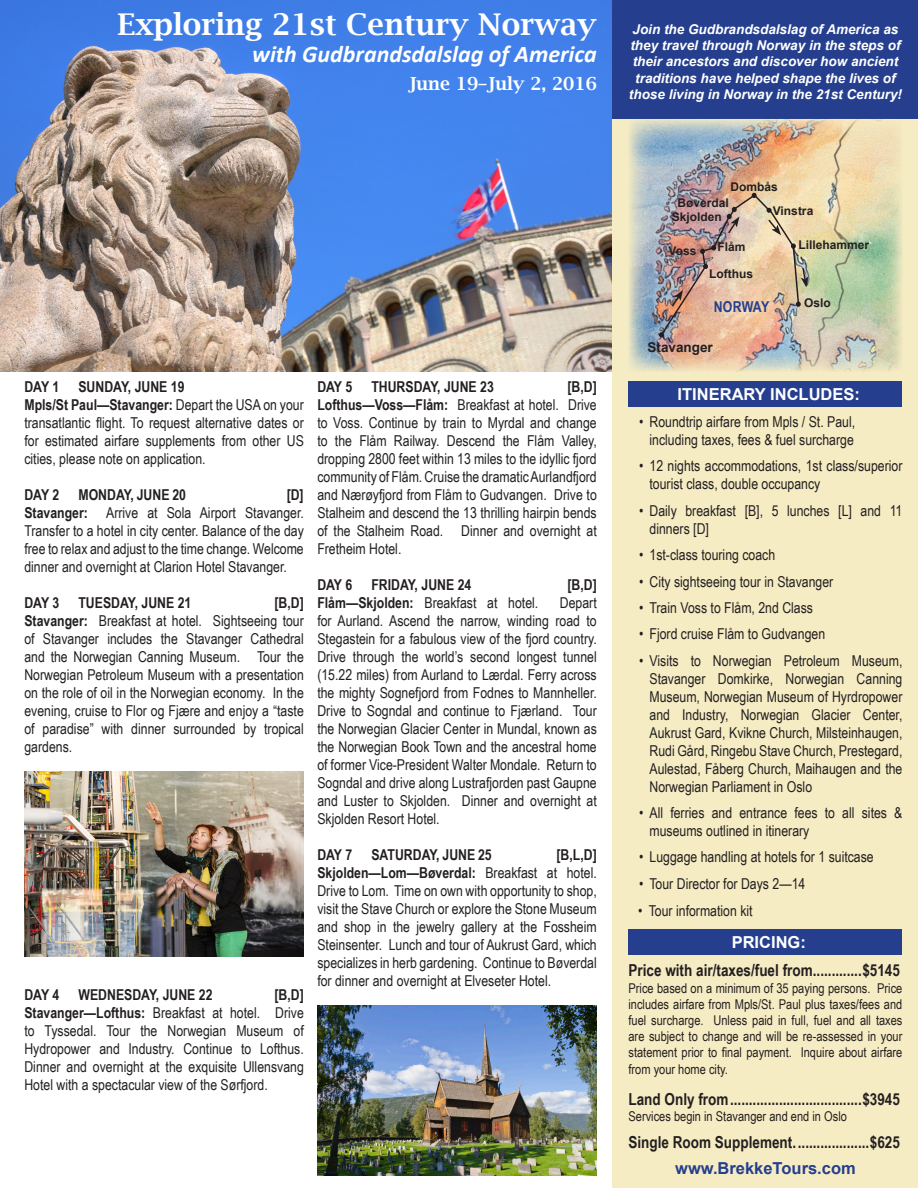
<style>
.page{position:relative;width:918px;height:1188px;background:#fff}
.page>*{position:absolute;margin:0;border:0;box-sizing:border-box;transform-origin:0 0}
.t1{font:600 30px "Lucida Bright";color:#fff}
.t2{font:italic 700 24px "Calibri";color:#fff}
.t3{font:600 18px "Lucida Bright";color:#fff}
.t4{font:700 16.5px "Arial Narrow";color:#231f20}
.t5{font:700 16.5px "Arial";color:#fff}
.t6{font:700 16.5px "Arial";color:#253f8e}
.t7{font:15px/18px "Arial Narrow";color:#231f20;text-align:justify}
.t8{font:700 15px "Arial Narrow";color:#231f20}
.t9{font:700 15px "Arial Narrow";letter-spacing:.005em;color:#253f8e}
.t10{font:13.5px/16.2px "Arial Narrow";color:#231f20;text-align:justify}
.t11{font:italic 700 13.5px/16.2px "Arial";color:#fff;text-align:center}
.t12{font:700 13.5px "Arial";color:#231f20}
.t13{font:700 12px "Arial";color:#231f20}
.s1{font-weight:700}
.s2{font-style:inherit}
</style>
<div class="page">
<img style="left:0;top:0;width:613px;height:372px">
<div style="left:613px;top:0;width:305px;height:1188px;background:#f6ecc4"></div>
<div style="left:629px;top:381px;width:273px;height:26px;background:#253f8e"></div>
<div style="left:629px;top:929px;width:273px;height:26px;background:#253f8e"></div>
<div style="left:613px;top:0;width:305px;height:119px;background:#253f8e"></div>
<img style="left:24px;top:771px;width:280px;height:186px">
<img style="left:317px;top:1005px;width:280px;height:170px">
<img style="left:629px;top:119px;width:273px;height:253px">
<img style="left:659px;top:193px;width:149px;height:145px">
<p class="t1" style="left:117px;top:7px;width:481px">Exploring 21st Century Norway</p>
<p class="t2" style="left:252px;top:38px;width:346px">with Gudbrandsdalslag of America</p>
<p class="t3" style="left:408px;top:73px;width:190px">June 19–July 2, 2016</p>
<p class="t11" style="left:629px;top:22px;width:275px">Join the Gudbrandsdalslag of America as they travel through Norway in the steps of their ancestors and discover how ancient traditions have helped shape the lives of those living in Norway in the 21st Century!</p>
<p class="t8" style="left:24px;top:376px;width:36px">DAY 1</p>
<p class="t8" style="left:78px;top:376px;width:108px">SUNDAY, JUNE 19</p>
<p class="t7" style="left:24px;top:395px;width:281px"><span class="s1">Mpls/St Paul—Stavanger:</span> Depart the USA on your transatlantic flight. To request alternative dates or for estimated airfare supplements from other US cities, please note on application.</p>
<p class="t8" style="left:24px;top:484px;width:36px">DAY 2</p>
<p class="t8" style="left:78px;top:484px;width:109px">MONDAY, JUNE 20</p>
<p class="t8" style="left:287px;top:484px;width:19px">[D]</p>
<p class="t7" style="left:24px;top:503px;width:281px"><span class="s1">Stavanger:</span> Arrive at Sola Airport Stavanger.<br>Transfer to a hotel in city center. Balance of the day free to relax and adjust to the time change. Welcome dinner and overnight at Clarion Hotel Stavanger.</p>
<p class="t8" style="left:24px;top:592px;width:36px">DAY 3</p>
<p class="t8" style="left:78px;top:592px;width:115px">TUESDAY, JUNE 21</p>
<p class="t8" style="left:275px;top:592px;width:31px">[B,D]</p>
<p class="t7" style="left:24px;top:611px;width:281px"><span class="s1">Stavanger:</span> Breakfast at hotel. Sightseeing tour of Stavanger includes the Stavanger Cathedral and the Norwegian Canning Museum. Tour the Norwegian Petroleum Museum with a presentation on the role of oil in the Norwegian economy. In the evening, cruise to Flor og Fjære and enjoy a “taste of paradise” with dinner surrounded by tropical gardens.</p>
<p class="t8" style="left:24px;top:983px;width:36px">DAY 4</p>
<p class="t8" style="left:78px;top:983px;width:136px">WEDNESDAY, JUNE 22</p>
<p class="t8" style="left:274px;top:983px;width:31px">[B,D]</p>
<p class="t7" style="left:24px;top:1003px;width:281px"><span class="s1">Stavanger—Lofthus:</span> Breakfast at hotel. Drive to Tyssedal. Tour the Norwegian Museum of Hydropower and Industry. Continue to Lofthus.<br>Dinner and overnight at the exquisite Ullensvang Hotel with a spectacular view of the Sørfjord.</p>
<p class="t8" style="left:317px;top:376px;width:36px">DAY 5</p>
<p class="t8" style="left:371px;top:376px;width:124px">THURSDAY, JUNE 23</p>
<p class="t8" style="left:567px;top:376px;width:31px">[B,D]</p>
<p class="t7" style="left:317px;top:395px;width:281px"><span class="s1">Lofthus—Voss—Flåm:</span> Breakfast at hotel. Drive to Voss. Continue by train to Myrdal and change to the Flåm Railway. Descend the Flåm Valley, dropping 2800 feet within 13 miles to the idyllic fjord community of Flåm. Cruise the dramatic Aurlandfjord and Nærøyfjord from Flåm to Gudvangen. Drive to Stalheim and descend the 13 thrilling hairpin bends of the Stalheim Road. Dinner and overnight at Fretheim Hotel.</p>
<p class="t8" style="left:317px;top:574px;width:36px">DAY 6</p>
<p class="t8" style="left:371px;top:574px;width:102px">FRIDAY, JUNE 24</p>
<p class="t8" style="left:567px;top:574px;width:31px">[B,D]</p>
<p class="t7" style="left:317px;top:593px;width:222px"><span class="s1">Flåm—Skjolden:</span> Breakfast at hotel.</p>
<p class="t7" style="left:317px;top:593px;width:281px;text-indent:243px">Depart for Aurland. Ascend the narrow, winding road to Stegastein for a fabulous view of the fjord country.<br>Drive through the world’s second longest tunnel (15.22 miles) from Aurland to Lærdal. Ferry across the mighty Sognefjord from Fodnes to Mannheller.<br>Drive to Sogndal and continue to Fjærland. Tour the Norwegian Glacier Center in Mundal, known as the Norwegian Book Town and the ancestral home of former Vice-President Walter Mondale. Return to Sogndal and drive along Lustrafjorden past Gaupne and Luster to Skjolden. Dinner and overnight at Skjolden Resort Hotel.</p>
<p class="t8" style="left:317px;top:844px;width:36px">DAY 7</p>
<p class="t8" style="left:371px;top:844px;width:122px">SATURDAY, JUNE 25</p>
<p class="t8" style="left:557px;top:844px;width:42px">[B,L,D]</p>
<p class="t7" style="left:317px;top:863px;width:281px"><span class="s1">Skjolden—Lom—Bøverdal:</span> Breakfast at hotel.<br>Drive to Lom. Time on own with opportunity to shop, visit the Stave Church or explore the Stone Museum and shop in the jewelry gallery at the Fossheim Steinsenter. Lunch and tour of Aukrust Gard, which specializes in herb gardening. Continue to Bøverdal for dinner and overnight at Elveseter Hotel.</p>
<p class="t13" style="left:730px;top:179px;width:49px">Dombås</p>
<p class="t13" style="left:773px;top:202px;width:42px">Vinstra</p>
<p class="t13" style="left:798px;top:237px;width:72px">Lillehammer</p>
<p class="t13" style="left:678px;top:195px;width:53px">Bøverdal</p>
<p class="t13" style="left:672px;top:209px;width:52px">Skjolden</p>
<p class="t13" style="left:669px;top:243px;width:29px">Voss</p>
<p class="t13" style="left:718px;top:239px;width:30px">Flåm</p>
<p class="t13" style="left:709px;top:266px;width:45px">Lofthus</p>
<p class="t9" style="left:714px;top:296px;width:57px">NORWAY</p>
<p class="t12" style="left:648px;top:338px;width:67px">Stavanger</p>
<p class="t13" style="left:804px;top:295px;width:28px">Oslo</p>
<p class="t5" style="left:678px;top:383px;width:184px">ITINERARY INCLUDES:</p>
<p class="t7" style="left:639px;top:412px;width:218px;text-align:right">• Roundtrip airfare from Mpls / St. Paul, including taxes, fees &amp; fuel surcharge</p>
<p class="t7" style="left:650px;top:457px;width:254px;text-indent:-10px">• 12 nights accommodations, 1st class/superior tourist class, double occupancy</p>
<p class="t7" style="left:650px;top:501px;width:254px;text-indent:-10px">• Daily breakfast [B], 5 lunches [L] and 11 dinners [D]</p>
<p class="t7" style="left:639px;top:545px;width:138px">• 1st-class touring coach</p>
<p class="t7" style="left:639px;top:572px;width:196px">• City sightseeing tour in Stavanger</p>
<p class="t7" style="left:639px;top:598px;width:176px">• Train Voss to Flåm, 2nd Class</p>
<p class="t7" style="left:639px;top:624px;width:188px">• Fjord cruise Flåm to Gudvangen</p>
<p class="t7" style="left:650px;top:651px;width:254px;text-indent:-10px">• Visits to Norwegian Petroleum Museum, Stavanger Domkirke, Norwegian Canning Museum, Norwegian Museum of Hyrdropower and Industry, Norwegian Glacier Center, Aukrust Gard, Kvikne Church, Milsteinhaugen, Rudi Gård, Ringebu Stave Church, Prestegard, Aulestad, Fåberg Church, Maihaugen and the Norwegian Parliament in Oslo</p>
<p class="t7" style="left:650px;top:803px;width:254px;text-indent:-10px">• All ferries and entrance fees to all sites &amp; museums outlined in itinerary</p>
<p class="t7" style="left:639px;top:848px;width:236px">• Luggage handling at hotels for 1 suitcase</p>
<p class="t7" style="left:639px;top:874px;width:168px">• Tour Director for Days 2—14</p>
<p class="t7" style="left:638px;top:901px;width:116px">• Tour information kit</p>
<p class="t5" style="left:732px;top:931px;width:76px">PRICING:</p>
<p class="t4" style="left:629px;top:958px;width:273px">Price with air/taxes/fuel from.............$5145</p>
<p class="t10" style="left:629px;top:979px;width:275px">Price based on a minimum of 35 paying persons. Price includes airfare from Mpls/St. Paul plus taxes/fees and fuel surcharge. Unless paid in full, fuel and all taxes are subject to change and will be re-assessed in your statement prior to final payment. Inquire about airfare from your home city.</p>
<p class="t4" style="left:629px;top:1087px;width:273px">Land Only from...................................$3945</p>
<p class="t10" style="left:629px;top:1108px;width:220px">Services begin in Stavanger and end in Oslo</p>
<p class="t4" style="left:629px;top:1130px;width:273px">Single Room Supplement<span class="s2">.</span>...................$625</p>
<p class="t6" style="left:675px;top:1157px;width:182px">www.BrekkeTours.com</p>
</div>
